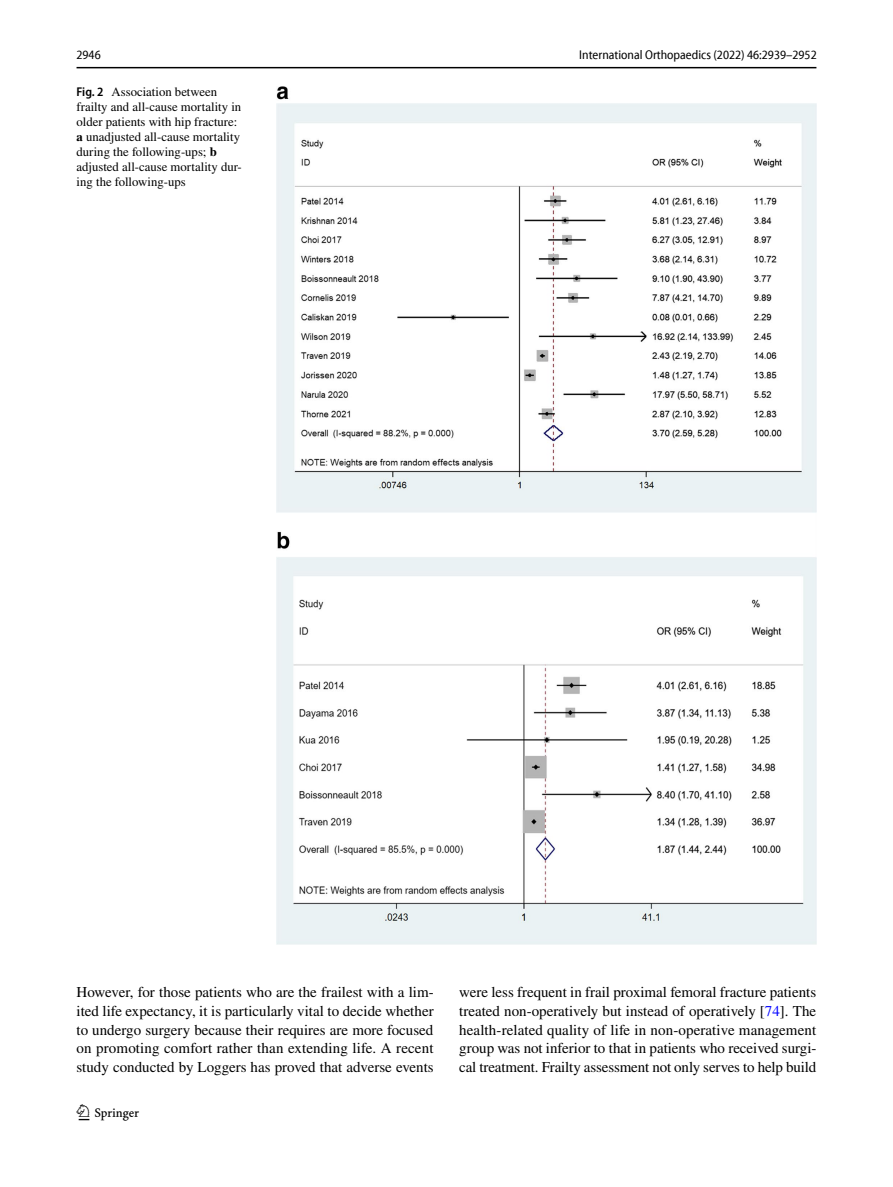
<style>
.page{position:relative;width:893px;height:1187px;background:#fff}
.page>*{position:absolute;margin:0;border:0;box-sizing:border-box;transform-origin:0 0}
.t1{font:22.5px "Springnew Regular 2";color:#000}
.t2{font:15px/18.8px "STIX";letter-spacing:-.01em;color:#000;text-align:justify}
.t3{font:12.75px/15px "STIX";color:#000}
.t4{font:semi-condensed 12.75px "Myriad Pro Unic";color:#000}
.s1{font-family:"Myriad Pro";font-weight:600;font-stretch:semi-condensed}
.s2{font-weight:700}
.s3{color:#00f}
</style>
<div class="page">
<hr style="left:77px;top:67px;width:739px;height:1px;background:#000">
<img style="left:276px;top:87px;width:540px;height:857px">
<p class="t4" style="left:77px;top:50px;width:26px">2946</p>
<p class="t4" style="left:579px;top:50px;width:239px">International Orthopaedics (2022) 46:2939–2952</p>
<p class="t3" style="left:77px;top:85px;width:167px"><span class="s1">Fig. 2</span> Association between frailty and all-cause mortality in older patients with hip fracture: <span class="s2">a</span> unadjusted all-cause mortality during the following-ups; <span class="s2">b </span>adjusted all-cause mortality dur&shy;ing the following-ups</p>
<p class="t2" style="left:77px;top:983px;width:359px">However, for those patients who are the frailest with a lim&shy;ited life expectancy, it is particularly vital to decide whether to undergo surgery because their requires are more focused on promoting comfort rather than extending life. A recent study conducted by Loggers has proved that adverse events</p>
<p class="t2" style="left:459px;top:983px;width:359px">were less frequent in frail proximal femoral fracture patients treated non-operatively but instead of operatively [<span class="s3">74</span>]. The health-related quality of life in non-operative management group was not inferior to that in patients who received surgi&shy;cal treatment. Frailty assessment not only serves to help build</p>
<h1 class="t1" style="left:79px;top:1104px;width:62px">1 3</h1>
</div>
